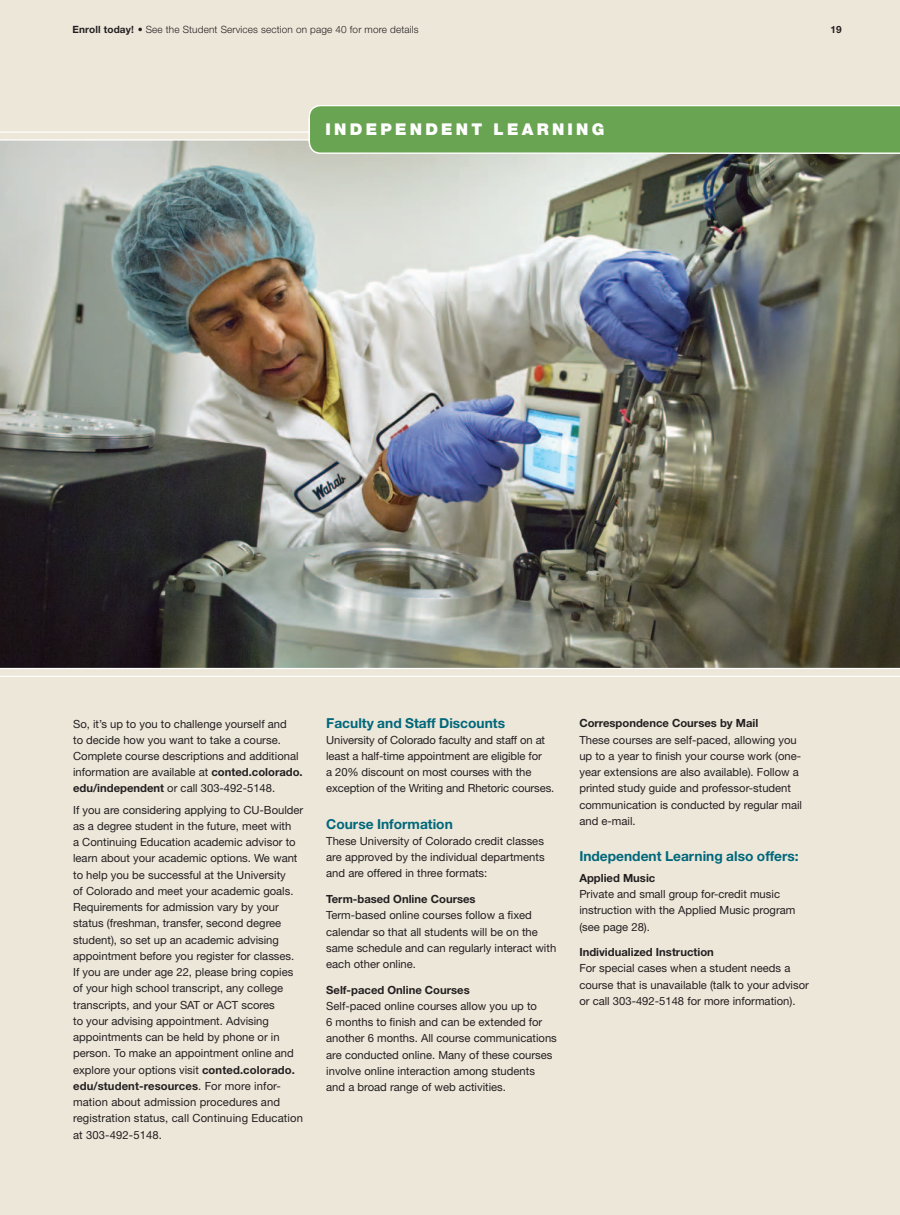
<style>
.page{position:relative;width:900px;height:1215px;background:#ede7da}
.page>*{position:absolute;margin:0;border:0;box-sizing:border-box;transform-origin:0 0}
.t1{font:900 16.25px "Helvetica Neue";letter-spacing:.2em;color:#fff}
.t2{font:700 13.75px "Helvetica Neue";color:#00677a}
.t3{font:11.25px/16.2px "Helvetica Neue";color:#231f20}
.t4{font:700 11.25px "Helvetica Neue";color:#231f20}
.t5{font:300 10px "Helvetica Neue";letter-spacing:.015em;color:#231f20}
.t6{font:700 10px "Helvetica Neue";color:#231f20}
.s1{font-weight:700}
</style>
<div class="page">
<img style="left:0;top:141px;width:900px;height:527px">
<hr style="left:0;top:131px;width:900px;height:2px;background:#fff">
<hr style="left:0;top:139px;width:900px;height:2px;background:#fff">
<hr style="left:0;top:668px;width:900px;height:1px;background:#fff">
<hr style="left:0;top:676px;width:900px;height:1px;background:#fff">
<svg style="left:309px;top:105px;width:591px;height:49px;background:#71a95b"></svg>
<p class="t5" style="left:73px;top:23px;width:348px"><span class="s1">Enroll today!</span> • See the Student Services section on page 40 for more details</p>
<p class="t6" style="left:830px;top:23px;width:13px">19</p>
<h1 class="t1" style="left:326px;top:120px;width:280px">INDEPEND NT LEARNING</h1>
<h1 class="t1" style="left:326px;top:120px;width:211px">BOULDER EVENING</h1>
<p class="t3" style="left:73px;top:715px;width:231px">So, it’s up to you to challenge yourself and<br>to decide how you want to take a course.<br>Complete course descriptions and additional information are available at <span class="s1">conted.colorado. edu/independent</span> or call 303-492-5148.</p>
<p class="t3" style="left:73px;top:801px;width:232px">If you are considering applying to CU-Boulder as a degree student in the future, meet with<br>a Continuing Education academic advisor to learn about your academic options. We want to help you be successful at the University<br>of Colorado and meet your academic goals.<br>Requirements for admission vary by your status (freshman, transfer, second degree student), so set up an academic advising appointment before you register for classes.<br>If you are under age 22, please bring copies of your high school transcript, any college transcripts, and your SAT or ACT scores<br>to your advising appointment. Advising appointments can be held by phone or in person. To make an appointment online and explore your options visit <span class="s1">conted.colorado. edu/student-resources</span>. For more infor&shy;mation about admission procedures and registration status, call Continuing Education at 303-492-5148.</p>
<p class="t2" style="left:326px;top:714px;width:180px">Faculty and Staff Discounts</p>
<p class="t3" style="left:326px;top:731px;width:230px">University of Colorado faculty and staff on at least a half-time appointment are eligible for<br>a 20% discount on most courses with the exception of the Writing and Rhetoric courses.</p>
<p class="t2" style="left:326px;top:815px;width:128px">Course Information</p>
<p class="t3" style="left:326px;top:833px;width:220px;text-align:justify">These University of Colorado credit classes are approved by the individual departments and are offered in three formats:</p>
<p class="t4" style="left:326px;top:892px;width:151px">Term-based Online Courses</p>
<p class="t3" style="left:326px;top:907px;width:232px">Term-based online courses follow a fixed calendar so that all students will be on the same schedule and can regularly interact with each other online.</p>
<p class="t4" style="left:326px;top:983px;width:145px">Self-paced Online Courses</p>
<p class="t3" style="left:326px;top:998px;width:232px">Self-paced online courses allow you up to<br>6 months to finish and can be extended for another 6 months. All course communications are conducted online. Many of these courses involve online interaction among students<br>and a broad range of web activities.</p>
<p class="t4" style="left:579px;top:716px;width:180px">Correspondence Courses by Mail</p>
<p class="t3" style="left:579px;top:731px;width:224px">These courses are self-paced, allowing you up to a year to finish your course work (one&shy;year extensions are also available). Follow a printed study guide and professor-student communication is conducted by regular mail and e-mail.</p>
<p class="t2" style="left:579px;top:848px;width:221px">Independent Learning also offers:</p>
<p class="t4" style="left:579px;top:871px;width:77px">Applied Music</p>
<p class="t3" style="left:579px;top:886px;width:218px">Private and small group for-credit music instruction with the Applied Music program (see page 28).</p>
<p class="t4" style="left:579px;top:945px;width:136px">Individualized Instruction</p>
<p class="t3" style="left:579px;top:960px;width:231px">For special cases when a student needs a course that is unavailable (talk to your advisor or call 303-492-5148 for more information).</p>
</div>
